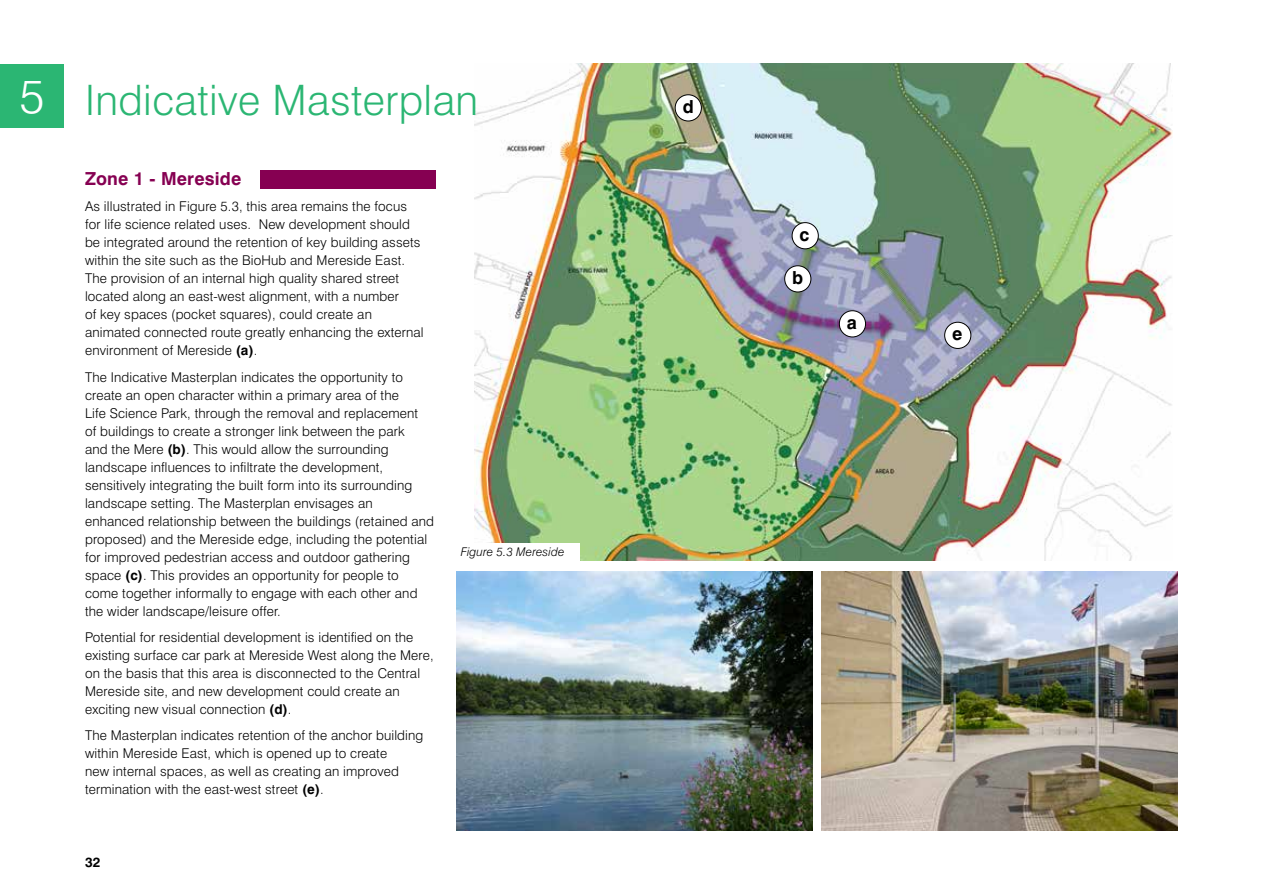
<style>
.page{position:relative;width:1263px;height:893px;background:#fff}
.page>*{position:absolute;margin:0;border:0;box-sizing:border-box;transform-origin:0 0}
.t1{font:300 47.1px "Swiss 721 BT";color:#fff}
.t2{font:300 42px "Swiss 721 BT";letter-spacing:.01em;color:#2bb673}
.t3{font:700 18px "Swiss 721 BT";letter-spacing:.01em;color:#860052}
.t4{font:700 18px "Swiss 721 BT";color:#000}
.t5{font:300 13.5px/18px "Swiss 721 BT";letter-spacing:.01em;color:#000}
.t6{font:700 13.5px "Swiss 721 BT";color:#000}
.t7{font:italic 300 12px "Swiss 721 BT";letter-spacing:.01em;color:#000}
.s1{font-weight:700}
</style>
<div class="page">
<div style="left:0;top:64px;width:64px;height:64px;background:#2bb673"></div>
<div style="left:260px;top:170px;width:175px;height:18px;background:#860052"></div>
<img style="left:821px;top:572px;width:357px;height:259px">
<img style="left:456px;top:572px;width:357px;height:259px">
<img style="left:474px;top:64px;width:699px;height:497px">
<div style="left:839px;top:311px;width:26px;height:26px;background:#fff;border-radius:50%"></div>
<div style="left:839px;top:310px;width:27px;height:27px;border:1px solid #000;border-radius:50%"></div>
<div style="left:945px;top:322px;width:26px;height:26px;background:#fff;border-radius:50%"></div>
<div style="left:944px;top:322px;width:27px;height:27px;border:1px solid #000;border-radius:50%"></div>
<div style="left:785px;top:266px;width:26px;height:26px;background:#fff;border-radius:50%"></div>
<div style="left:784px;top:265px;width:27px;height:27px;border:1px solid #000;border-radius:50%"></div>
<div style="left:792px;top:223px;width:26px;height:26px;background:#fff;border-radius:50%"></div>
<div style="left:792px;top:222px;width:27px;height:27px;border:1px solid #000;border-radius:50%"></div>
<div style="left:675px;top:95px;width:26px;height:26px;background:#fff;border-radius:50%"></div>
<div style="left:675px;top:94px;width:27px;height:27px;border:1px solid #000;border-radius:50%"></div>
<div style="left:456px;top:543px;width:124px;height:18px;background:#fff"></div>
<h1 class="t1" style="left:19px;top:67px;width:27px">5</h1>
<h2 class="t2" style="left:85px;top:74px;width:395px">Indicative Masterplan</h2>
<h3 class="t3" style="left:85px;top:167px;width:158px">Zone 1 - Mereside</h3>
<p class="t5" style="left:85px;top:197px;width:340px">As illustrated in Figure 5.3, this area remains the focus for life science related uses. New development should be integrated around the retention of key building assets within the site such as the BioHub and Mereside East.<br>The provision of an internal high quality shared street located along an east-west alignment, with a number<br>of key spaces (pocket squares), could create an animated connected route greatly enhancing the external environment of Mereside <span class="s1">(a)</span>.</p>
<p class="t5" style="left:85px;top:368px;width:350px">The Indicative Masterplan indicates the opportunity to create an open character within a primary area of the<br>Life Science Park, through the removal and replacement<br>of buildings to create a stronger link between the park<br>and the Mere <span class="s1">(b)</span>. This would allow the surrounding landscape influences to infiltrate the development, sensitively integrating the built form into its surrounding landscape setting. The Masterplan envisages an enhanced relationship between the buildings (retained and proposed) and the Mereside edge, including the potential for improved pedestrian access and outdoor gathering space <span class="s1">(c)</span>. This provides an opportunity for people to come together informally to engage with each other and the wider landscape/leisure offer.</p>
<p class="t5" style="left:85px;top:628px;width:350px">Potential for residential development is identified on the existing surface car park at Mereside West along the Mere, on the basis that this area is disconnected to the Central Mereside site, and new development could create an exciting new visual connection <span class="s1">(d)</span>.</p>
<p class="t5" style="left:85px;top:727px;width:340px">The Masterplan indicates retention of the anchor building within Mereside East, which is opened up to create<br>new internal spaces, as well as creating an improved termination with the east-west street <span class="s1">(e)</span>.</p>
<p class="t6" style="left:85px;top:853px;width:17px">32</p>
<p class="t7" style="left:461px;top:545px;width:105px">Figure 5.3 Mereside</p>
<h3 class="t4" style="left:683px;top:96px;width:13px">d</h3>
<h3 class="t4" style="left:800px;top:223px;width:11px">c</h3>
<h3 class="t4" style="left:792px;top:267px;width:13px">b</h3>
<h3 class="t4" style="left:847px;top:312px;width:12px">a</h3>
<h3 class="t4" style="left:952px;top:323px;width:12px">e</h3>
</div>
